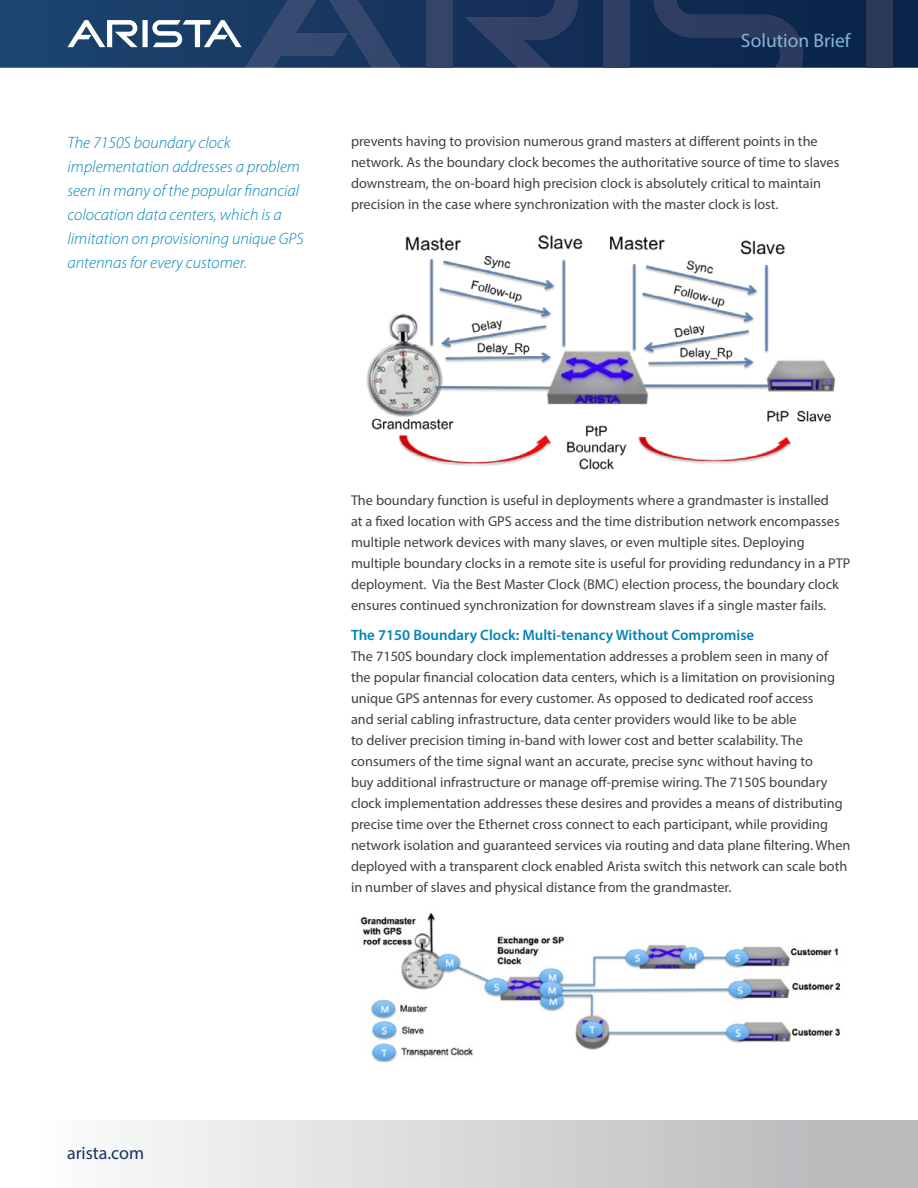
<style>
.page{position:relative;width:918px;height:1188px;background:#fff}
.page>*{position:absolute;margin:0;border:0;box-sizing:border-box;transform-origin:0 0}
.t1{font:19.5px "Myriad Pro";color:#86b4d6}
.t2{font:18px "Myriad Pro";color:#16325c}
.t3{font:italic 300 16.5px/24px "Myriad Pro";color:#0085b8}
.t4{font:600 15px "Myriad Pro";color:#0085b8}
.t5{font:14.25px/21px "Myriad Pro";color:#414042}
</style>
<div class="page">
<svg style="left:0;top:0;width:918px;height:68px;background:#13325a"></svg>
<div style="left:426px;top:0;width:26px;height:68px;background:#34446a"></div>
<svg style="left:465px;top:0;width:113px;height:68px;background:#22385f"></svg>
<svg style="left:67px;top:0;width:333px;height:68px;background:#334f75"></svg>
<div style="left:604px;top:0;width:26px;height:68px;background:#2f3f63"></div>
<svg style="left:654px;top:0;width:149px;height:68px;background:#1a3156"></svg>
<div style="left:867px;top:0;width:26px;height:68px;background:#2a385a"></div>
<div style="left:0;top:1120px;width:918px;height:68px;background:linear-gradient(to right,#fff,#b3b5b7)"></div>
<img style="left:366px;top:235px;width:470px;height:235px">
<img style="left:360px;top:913px;width:481px;height:150px">
<h1 class="t1" style="left:741px;top:29px;width:111px">Solution Brief</h1>
<p class="t3" style="left:68px;top:131px;width:238px">The 7150S boundary clock implementation addresses a problem seen in many of the popular financial colocation data centers, which is a limitation on provisioning unique GPS antennas for every customer.</p>
<p class="t5" style="left:351px;top:130px;width:490px">prevents having to provision numerous grand masters at different points in the network. As the boundary clock becomes the authoritative source of time to slaves downstream, the on-board high precision clock is absolutely critical to maintain precision in the case where synchronization with the master clock is lost.</p>
<p class="t2" style="left:67px;top:1142px;width:79px">arista.com</p>
<p class="t5" style="left:351px;top:490px;width:501px">The boundary function is useful in deployments where a grandmaster is installed<br>at a fixed location with GPS access and the time distribution network encompasses multiple network devices with many slaves, or even multiple sites. Deploying multiple boundary clocks in a remote site is useful for providing redundancy in a PTP deployment. Via the Best Master Clock (BMC) election process, the boundary clock ensures continued synchronization for downstream slaves if a single master fails.</p>
<p class="t4" style="left:351px;top:625px;width:405px">The 7150 Boundary Clock: Multi-tenancy Without Compromise</p>
<p class="t5" style="left:351px;top:645px;width:501px">The 7150S boundary clock implementation addresses a problem seen in many of the popular financial colocation data centers, which is a limitation on provisioning unique GPS antennas for every customer. As opposed to dedicated roof access<br>and serial cabling infrastructure, data center providers would like to be able<br>to deliver precision timing in-band with lower cost and better scalability. The consumers of the time signal want an accurate, precise sync without having to<br>buy additional infrastructure or manage off-premise wiring. The 7150S boundary clock implementation addresses these desires and provides a means of distributing precise time over the Ethernet cross connect to each participant, while providing network isolation and guaranteed services via routing and data plane filtering. When deployed with a transparent clock enabled Arista switch this network can scale both in number of slaves and physical distance from the grandmaster.</p>
</div>
